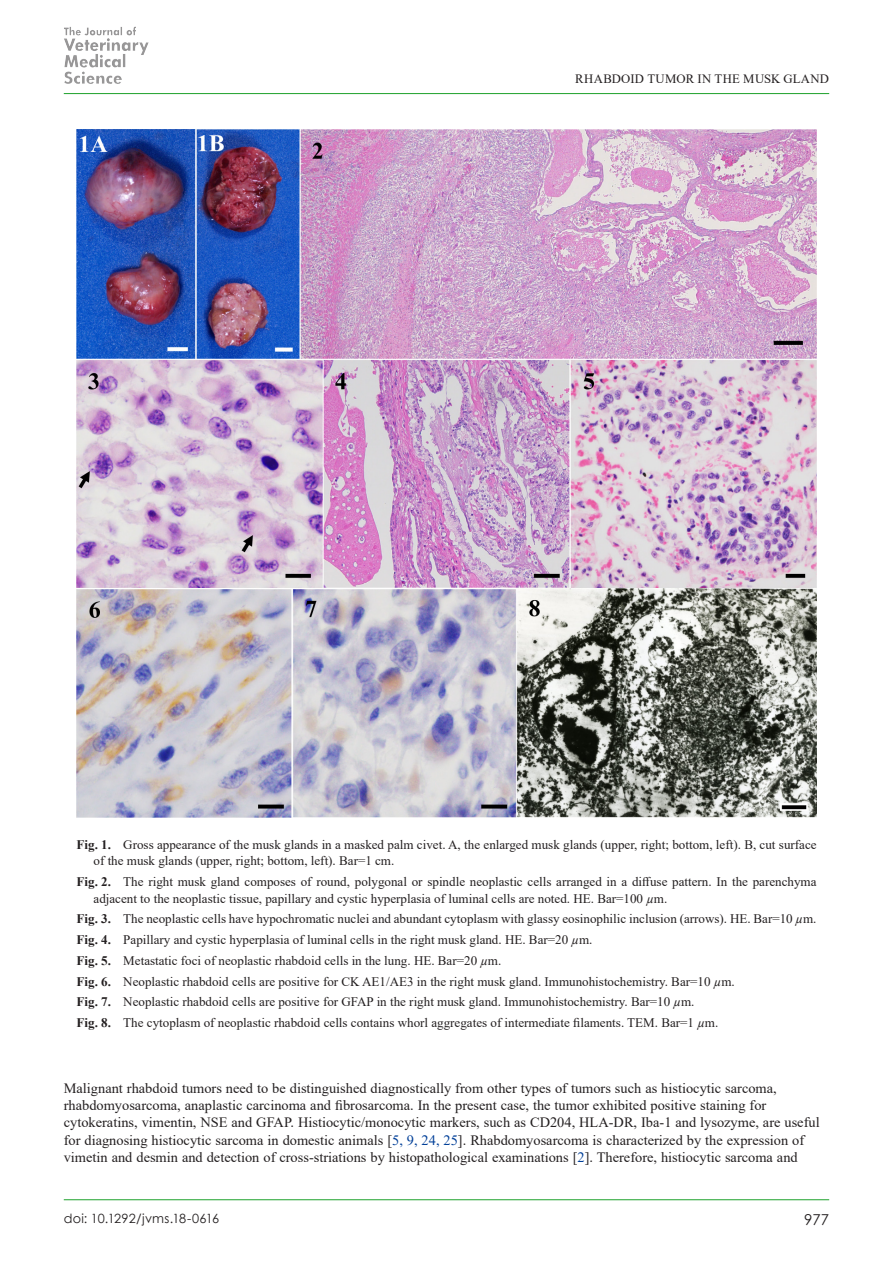
<style>
.page{position:relative;width:893px;height:1263px;background:#fff}
.page>*{position:absolute;margin:0;border:0;box-sizing:border-box;transform-origin:0 0}
.t1{font:15px "Century Gothic";color:#231f20}
.t2{font:14.25px/17.2px "Times New Roman";color:#231f20}
.t3{font:13.05px/20.7px "Times New Roman";color:#231f20}
.t4{font:12.75px "Times New Roman";letter-spacing:.03em;color:#231f20}
.t5{font:12.75px "Century Gothic";letter-spacing:.02em;color:#231f20}
.s1{font-weight:700}
.s2{font-style:italic}
.s3{color:#003f98}
</style>
<div class="page">
<img style="left:64px;top:27px;width:74px;height:24px">
<hr style="left:64px;top:93px;width:765px;height:1px;background:#2aa738">
<hr style="left:64px;top:1199px;width:765px;height:1px;background:#2aa738">
<img style="left:77px;top:130px;width:739px;height:687px">
<p class="t4" style="left:575px;top:70px;width:256px">RHABDOID TUMOR IN THE MUSK GLAND</p>
<p class="t3" style="left:94px;top:836px;width:724px;line-height:16.5px;text-indent:-17px"><span class="s1">Fig. 1.</span> Gross appearance of the musk glands in a masked palm civet. A, the enlarged musk glands (upper, right; bottom, left). B, cut surface of the musk glands (upper, right; bottom, left). Bar=1 cm.</p>
<p class="t3" style="left:94px;top:873px;width:724px;line-height:16.5px;text-indent:-17px"><span class="s1">Fig. 2.</span> The right musk gland composes of round, polygonal or spindle neoplastic cells arranged in a diffuse pattern. In the parenchyma adjacent to the neoplastic tissue, papillary and cystic hyperplasia of luminal cells are noted. HE. Bar=100 <span class="s2">µ</span>m.</p>
<p class="t3" style="left:77px;top:908px;width:741px"><span class="s1">Fig. 3.</span> The neoplastic cells have hypochromatic nuclei and abundant cytoplasm with glassy eosinophilic inclusion (arrows). HE. Bar=10 <span class="s2">µ</span>m.<br><span class="s1">Fig. 4.</span> Papillary and cystic hyperplasia of luminal cells in the right musk gland. HE. Bar=20 <span class="s2">µ</span>m.<br><span class="s1">Fig. 5.</span> Metastatic foci of neoplastic rhabdoid cells in the lung. HE. Bar=20 <span class="s2">µ</span>m.<br><span class="s1">Fig. 6.</span> Neoplastic rhabdoid cells are positive for CK AE1/AE3 in the right musk gland. Immunohistochemistry. Bar=10 <span class="s2">µ</span>m.<br><span class="s1">Fig. 7.</span> Neoplastic rhabdoid cells are positive for GFAP in the right musk gland. Immunohistochemistry. Bar=10 <span class="s2">µ</span>m.<br><span class="s1">Fig. 8.</span> The cytoplasm of neoplastic rhabdoid cells contains whorl aggregates of intermediate filaments. TEM. Bar=1 <span class="s2">µ</span>m.</p>
<p class="t2" style="left:64px;top:1079px;width:757px">Malignant rhabdoid tumors need to be distinguished diagnostically from other types of tumors such as histiocytic sarcoma, rhabdomyosarcoma, anaplastic carcinoma and fibrosarcoma. In the present case, the tumor exhibited positive staining for cytokeratins, vimentin, NSE and GFAP. Histiocytic/monocytic markers, such as CD204, HLA-DR, Iba-1 and lysozyme, are useful for diagnosing histiocytic sarcoma in domestic animals [<span class="s3">5, 9, 24, 25</span>]. Rhabdomyosarcoma is characterized by the expression of vimetin and desmin and detection of cross-striations by histopathological examinations [<span class="s3">2</span>]. Therefore, histiocytic sarcoma and</p>
<p class="t5" style="left:64px;top:1209px;width:157px">doi: 10.1292/jvms.18-0616</p>
<p class="t1" style="left:804px;top:1209px;width:26px">977</p>
</div>
